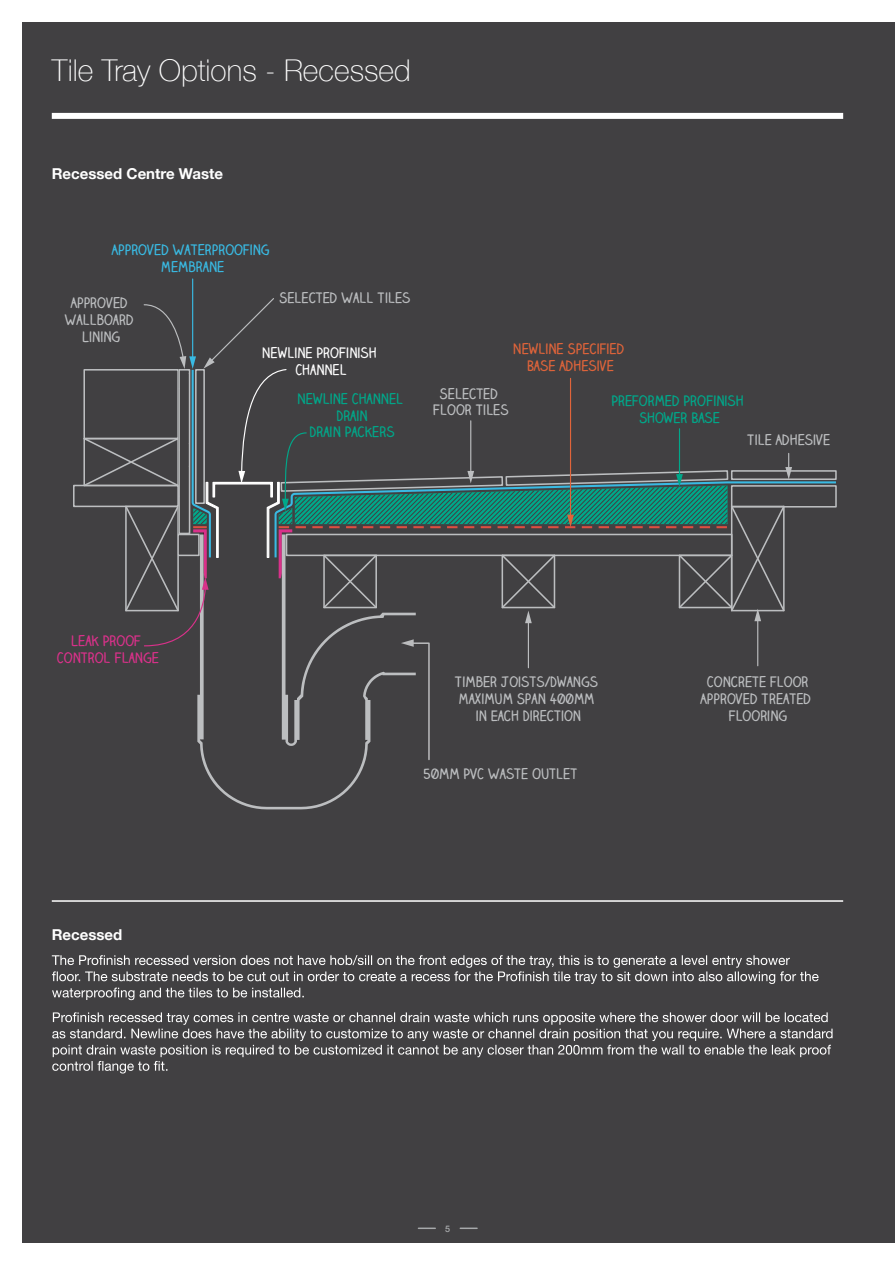
<style>
.page{position:relative;width:895px;height:1265px;background:#fff}
.page>*{position:absolute;margin:0;border:0;box-sizing:border-box;transform-origin:0 0}
.t1{font:100 30px "Helvetica Neue";color:#fff}
.t2{font:700 15px "Helvetica Neue";color:#fff}
.t3{font:700 13.95px/16.6px "Claire Hand";color:#bcbec0;text-align:center}
.t4{font:700 13.95px/16.6px "Claire Hand";color:#00a88a;text-align:center}
.t5{font:700 13.95px/16.6px "Claire Hand";color:#39bae3;text-align:center}
.t6{font:700 13.95px/16.6px "Claire Hand";color:#e0643a;text-align:center}
.t7{font:700 13.95px/16.6px "Claire Hand";color:#fff;text-align:center}
.t8{font:700 13.95px/16.6px "Claire Hand";color:#d9318a;text-align:center}
.t9{font:500 9px "Helvetica Neue";color:#a7a9ab}
</style>
<div class="page">
<div style="left:22px;top:22px;width:872px;height:1220px;background:#414042"></div>
<svg style="left:418px;top:1227px;width:17px;height:1px"></svg>
<svg style="left:460px;top:1227px;width:17px;height:1px"></svg>
<div style="left:52px;top:113px;width:791px;height:6px;background:#fff"></div>
<div style="left:730px;top:470px;width:106px;height:10px;border:2px solid #bcbec0"></div>
<div style="left:73px;top:484px;width:106px;height:23px;border:2px solid #bcbec0"></div>
<svg style="left:203px;top:764px;width:162px;height:45px"></svg>
<hr style="left:192px;top:279px;width:1px;height:79px;background:#39bae3">
<svg style="left:52px;top:955px;width:766px;height:45px"></svg>
<svg style="left:52px;top:1012px;width:780px;height:61px"></svg>
<hr style="left:52px;top:900px;width:791px;height:1px;background:#fff">
<svg style="left:82px;top:297px;width:753px;height:467px"></svg>
<h1 class="t1" style="left:52px;top:59px;width:360px">Tile Tray Options - Recessed</h1>
<p class="t2" style="left:52px;top:167px;width:173px">Recessed Centre Waste</p>
<p class="t5" style="left:112px;top:242px;width:159px">APPROVED WATERPROOFING<br>MEMBRANE</p>
<p class="t3" style="left:65px;top:295px;width:71px">APPROVED<br>WALLBOARD<br>LINING</p>
<p class="t3" style="left:279px;top:289px;width:133px">SELECTED WALL TILES</p>
<p class="t7" style="left:262px;top:345px;width:116px">NEWLINE PROFINISH<br>CHANNEL</p>
<p class="t4" style="left:297px;top:391px;width:108px">NEWLINE CHANNEL<br>DRAIN<br>DRAIN PACKERS</p>
<p class="t6" style="left:512px;top:341px;width:113px">NEWLINE SPECIFIED<br>BASE ADHESIVE</p>
<p class="t3" style="left:433px;top:385px;width:77px">SELECTED<br>FLOOR TILES</p>
<p class="t4" style="left:611px;top:393px;width:134px">PREFORMED PROFINISH<br>SHOWER BASE</p>
<p class="t3" style="left:747px;top:432px;width:85px">TILE ADHESIVE</p>
<p class="t8" style="left:57px;top:632px;width:104px">LEAK PROOF<br>CONTROL FLANGE</p>
<p class="t2" style="left:52px;top:929px;width:72px">Recessed</p>
<p class="t3" style="left:455px;top:674px;width:145px">TIMBER JOISTS/DWANGS<br>MAXIMUM SPAN 400MM<br>IN EACH DIRECTION</p>
<p class="t3" style="left:423px;top:766px;width:155px">50MM PVC WASTE OUTLET</p>
<p class="t3" style="left:438px;top:766px;width:155px">50MM PVC WASTE OUTLET</p>
<p class="t3" style="left:700px;top:674px;width:112px">CONCRETE FLOOR<br>APPROVED TREATED<br>FLOORING</p>
<p class="t9" style="left:445px;top:1225px;width:7px">5</p>
</div>
